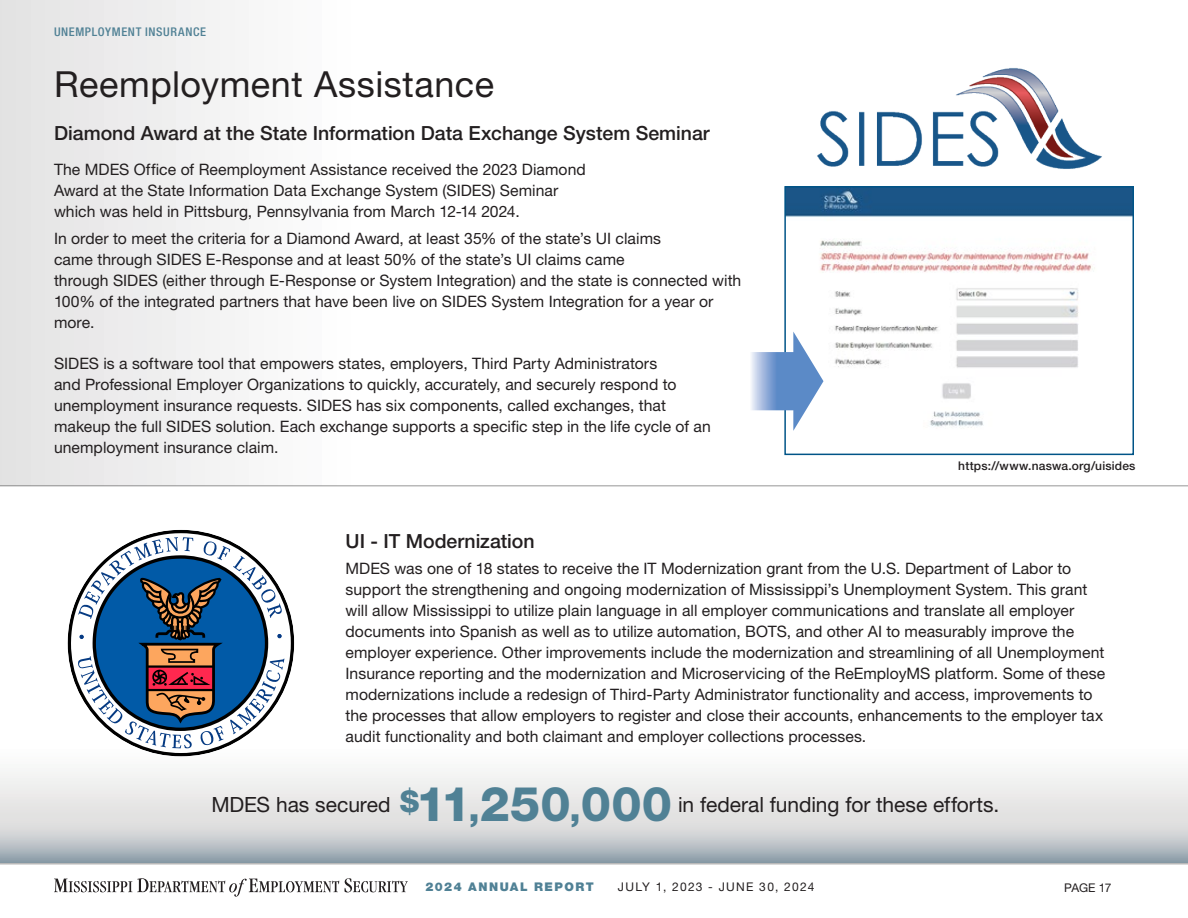
<style>
.page{position:relative;width:1188px;height:918px;background:#fff}
.page>*{position:absolute;margin:0;border:0;box-sizing:border-box;transform-origin:0 0}
._2019_SubSectionHeadings{font:36px "Helvetica Neue LT Std";letter-spacing:.015em;color:#231f20}
.CommentsLMI_PerfMeasures_CalloutColor{font:21px "Helvetica Neue LT Std";letter-spacing:-.005em;color:#231f20}
.RunningSubheads2019{font:500 19.5px "Helvetica Neue LT Std";color:#231f20}
.Bodycopy_Throughout{font:15.75px/21px "Helvetica Neue LT Std";letter-spacing:.005em;color:#231f20}
.RunningSubheads2019-2{font:15.75px/21px "Helvetica Neue LT Std";letter-spacing:.005em;color:#231f20}
.Bodycopy_Throughout2014{font:500 12px "Helvetica Neue LT Std";letter-spacing:.015em;color:#231f20}
.t1{font:12px "Helvetica Neue LT Std";letter-spacing:.1em;color:#231f20}
.NewLittleEyebrows{font:500 condensed 12px "Helvetica Neue LT Std";letter-spacing:.05em;color:#508195}
.t2{font:900 12px "Helvetica Neue LT Std";letter-spacing:.125em;color:#508195}
.s1{font-weight:800;font-size:30px;color:#508195}
.s2{font-weight:800;font-size:48px;color:#508195}
.s3{font-weight:800;font-size:36px;color:#508195}
</style>
<div class="page">
<svg style="left:0;top:772px;width:1188px;height:91px"></svg>
<div style="left:0;top:0;width:358px;height:486px;background:linear-gradient(to right,#e3e2e3,#fefeff)"></div>
<svg style="left:68px;top:530px;width:226px;height:227px"></svg>
<svg style="left:78px;top:537px;width:206px;height:211px"></svg>
<hr style="left:0;top:485px;width:1188px;height:1px;background:#969696">
<img style="left:787px;top:189px;width:344px;height:239px">
<div style="left:784px;top:186px;width:350px;height:269px;border:2px solid #005487"></div>
<svg style="left:751px;top:332px;width:73px;height:99px"></svg>
<img style="left:817px;top:68px;width:285px;height:101px">
<svg style="left:54px;top:878px;width:285px;height:19px"></svg>
<svg style="left:345px;top:878px;width:63px;height:14px"></svg>
<hr style="left:0;top:863px;width:1188px;height:1px;background:#969696">
<p class="NewLittleEyebrows" style="left:54px;top:24px;width:154px">UNEMPLOYMENT INSURANCE</p>
<p class="_2019_SubSectionHeadings" style="left:54px;top:62px;width:442px">Reemployment Assistance</p>
<p class="RunningSubheads2019" style="left:54px;top:122px;width:657px">Diamond Award at the State Information Data Exchange System Seminar</p>
<p class="RunningSubheads2019-2" style="left:54px;top:159px;width:533px">The MDES Office of Reemployment Assistance received the 2023 Diamond<br>Award at the State Information Data Exchange System (SIDES) Seminar which was held in Pittsburg, Pennsylvania from March 12-14 2024.</p>
<p class="Bodycopy_Throughout" style="left:54px;top:227px;width:689px">In order to meet the criteria for a Diamond Award, at least 35% of the state’s UI claims<br>came through SIDES E-Response and at least 50% of the state’s UI claims came<br>through SIDES (either through E-Response or System Integration) and the state is connected with 100% of the integrated partners that have been live on SIDES System Integration for a year or more.</p>
<p class="Bodycopy_Throughout" style="left:54px;top:353px;width:658px">SIDES is a software tool that empowers states, employers, Third Party Administrators<br>and Professional Employer Organizations to quickly, accurately, and securely respond to unemployment insurance requests. SIDES has six components, called exchanges, that makeup the full SIDES solution. Each exchange supports a specific step in the life cycle of an unemployment insurance claim.</p>
<p class="Bodycopy_Throughout2014" style="left:958px;top:459px;width:179px">https://www.naswa.org/uisides</p>
<p class="RunningSubheads2019" style="left:346px;top:529px;width:191px">UI - IT Modernization</p>
<p class="Bodycopy_Throughout" style="left:346px;top:558px;width:761px">MDES was one of 18 states to receive the IT Modernization grant from the U.S. Department of Labor to support the strengthening and ongoing modernization of Mississippi’s Unemployment System. This grant will allow Mississippi to utilize plain language in all employer communications and translate all employer documents into Spanish as well as to utilize automation, BOTS, and other AI to measurably improve the employer experience. Other improvements include the modernization and streamlining of all Unemployment Insurance reporting and the modernization and Microservicing of the ReEmployMS platform. Some of these modernizations include a redesign of Third-Party Administrator functionality and access, improvements to the processes that allow employers to register and close their accounts, enhancements to the employer tax audit functionality and both claimant and employer collections processes.</p>
<p class="CommentsLMI_PerfMeasures_CalloutColor" style="left:211px;top:792px;width:789px">MDES has secured <span class="s1">$</span><span class="s2">11</span><span class="s3">,</span><span class="s2">250</span><span class="s3">,</span><span class="s2">000</span> in federal funding for these efforts.</p>
<p class="t2" style="left:426px;top:879px;width:170px">2024 ANNUAL REPORT</p>
<p class="t1" style="left:618px;top:879px;width:198px">JULY 1, 2023 - JUNE 30, 2024</p>
<p class="t1" style="left:1064px;top:880px;width:49px">PAGE 17</p>
</div>
